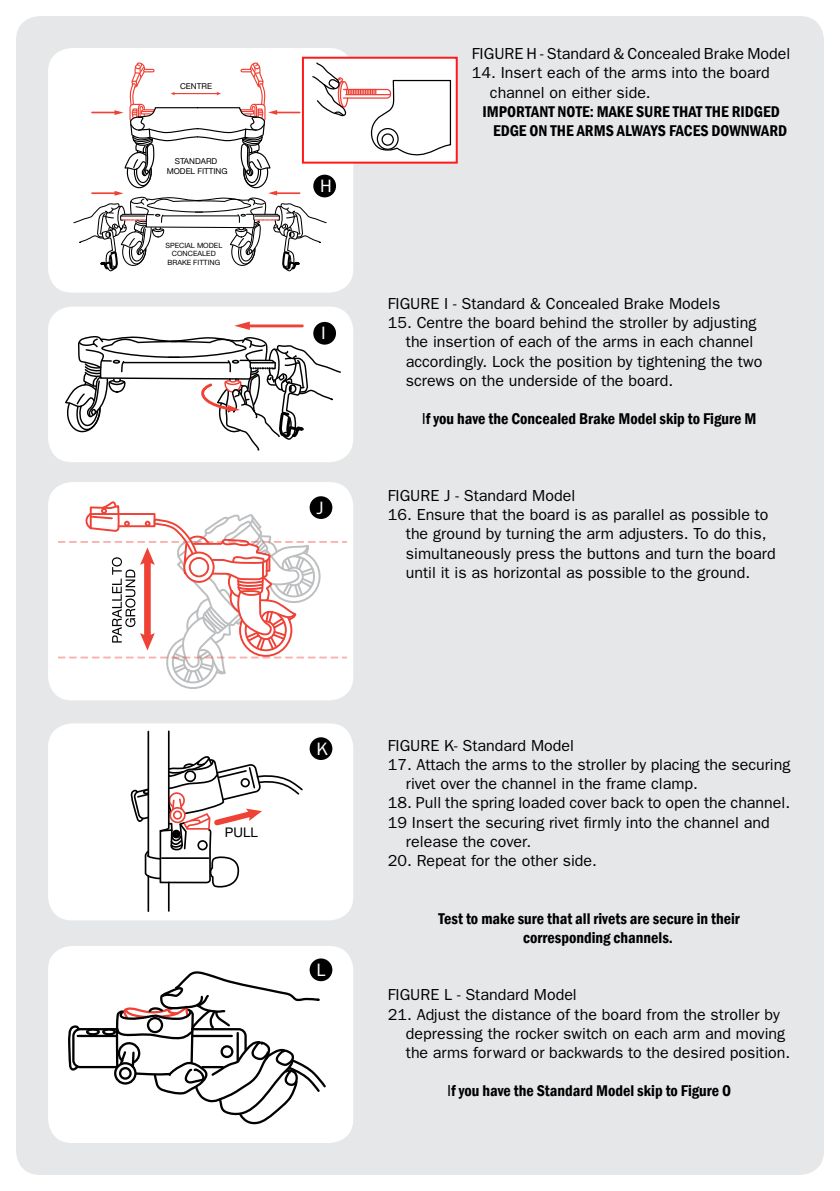
<style>
.page{position:relative;width:840px;height:1191px;background:#fff}
.page>*{position:absolute;margin:0;border:0;box-sizing:border-box;transform-origin:0 0}
.t1{font:18px "Franklin Gothic";color:#fff}
.t2{font:16px/19.2px "Franklin Gothic";color:#000}
.t3{font:600 condensed 16px/19.2px "Franklin Gothic";color:#000}
.t4{font:13.2px "Helvetica Neue";color:#000}
.t5{font:8.2px/9.8px "Helvetica Neue";color:#000;text-align:center}
.t6{font:7.2px/8.6px "Helvetica Neue";color:#000;text-align:center}
.s1{font-weight:400;font-stretch:normal}
</style>
<div class="page">
<div style="left:16px;top:16px;width:807px;height:1159px;background:#e6e7e8;border-radius:24px"></div>
<div style="left:48px;top:48px;width:305px;height:245px;background:#fff;border-radius:24px"></div>
<div style="left:48px;top:306px;width:305px;height:156px;background:#fff;border-radius:24px"></div>
<div style="left:48px;top:723px;width:305px;height:197px;background:#fff;border-radius:24px"></div>
<div style="left:48px;top:946px;width:305px;height:197px;background:#fff;border-radius:24px"></div>
<div style="left:48px;top:482px;width:305px;height:218px;background:#fff;border-radius:24px"></div>
<div style="left:303px;top:58px;width:153px;height:105px;background:#fff"></div>
<div style="left:302px;top:57px;width:155px;height:107px;border:2px solid #ff1a1a"></div>
<svg style="left:73px;top:61px;width:378px;height:211px"></svg>
<div style="left:313px;top:322px;width:23px;height:23px;background:#000;border-radius:50%"></div>
<hr style="left:247px;top:324px;width:55px;height:3px;background:#ef4135">
<svg style="left:234px;top:321px;width:16px;height:9px"></svg>
<svg style="left:65px;top:336px;width:276px;height:115px"></svg>
<svg style="left:58px;top:499px;width:288px;height:190px"></svg>
<div style="left:309px;top:496px;width:23px;height:23px;background:#000;border-radius:50%"></div>
<div style="left:309px;top:737px;width:23px;height:23px;background:#000;border-radius:50%"></div>
<div style="left:309px;top:958px;width:23px;height:23px;background:#000;border-radius:50%"></div>
<svg style="left:130px;top:730px;width:173px;height:182px"></svg>
<svg style="left:68px;top:967px;width:259px;height:157px"></svg>
<p class="t5" style="left:180px;top:81px;width:33px">CENTRE</p>
<p class="t5" style="left:167px;top:156px;width:62px">STANDARD<br>MODEL FITTING</p>
<p class="t6" style="left:165px;top:241px;width:58px">SPECIAL MODEL<br>CONCEALED<br>BRAKE FITTING</p>
<p class="t1" style="left:320px;top:176px;width:13px">H</p>
<p class="t1" style="left:321px;top:323px;width:6px">I</p>
<p class="t1" style="left:316px;top:497px;width:9px">J</p>
<p class="t2" style="left:471px;top:44px;width:319px">FIGURE H - Standard &amp; Concealed Brake Model</p>
<p class="t2" style="left:489px;top:63px;width:281px;text-indent:-18px">14. Insert each of the arms into the board channel on either side.</p>
<p class="t3" style="left:492px;top:102px;width:295px;text-indent:-11px">IMPORTANT NOTE: MAKE SURE THAT THE RIDGED<br>EDGE ON THE ARMS ALWAYS FACES DOWNWARD</p>
<p class="t2" style="left:387px;top:293px;width:334px">FIGURE I - Standard &amp; Concealed Brake Models</p>
<p class="t2" style="left:405px;top:313px;width:358px;text-indent:-18px">15. Centre the board behind the stroller by adjusting the insertion of each of the arms in each channel accordingly. Lock the position by tightening the two screws on the underside of the board.</p>
<p class="t3" style="left:421px;top:409px;width:336px"><span class="s1">I</span>f you have the Concealed Brake Model skip to Figure M</p>
<p class="t2" style="left:387px;top:485px;width:189px">FIGURE J - Standard Model</p>
<p class="t2" style="left:405px;top:505px;width:371px;text-indent:-18px">16. Ensure that the board is as parallel as possible to the ground by turning the arm adjusters. To do this, simultaneously press the buttons and turn the board until it is as horizontal as possible to the ground.</p>
<p class="t4" style="left:225px;top:824px;width:34px">PULL</p>
<p class="t1" style="left:316px;top:738px;width:13px">K</p>
<p class="t1" style="left:316px;top:959px;width:10px">L</p>
<p class="t2" style="left:387px;top:735px;width:187px">FIGURE K- Standard Model</p>
<p class="t2" style="left:405px;top:754px;width:386px;text-indent:-18px">17. Attach the arms to the stroller by placing the securing rivet over the channel in the frame clamp.</p>
<p class="t2" style="left:387px;top:793px;width:403px">18. Pull the spring loaded cover back to open the channel.</p>
<p class="t2" style="left:387px;top:812px;width:383px">19 Insert the securing rivet firmly into the channel and</p>
<p class="t2" style="left:405px;top:831px;width:127px">release the cover.</p>
<p class="t2" style="left:387px;top:850px;width:210px">20. Repeat for the other side.</p>
<p class="t3" style="left:523px;top:908px;width:218px;text-indent:-85px">Test to make sure that all rivets are secure in their corresponding channels.</p>
<p class="t2" style="left:387px;top:985px;width:190px">FIGURE L - Standard Model</p>
<p class="t2" style="left:405px;top:1004px;width:386px;text-indent:-18px">21. Adjust the distance of the board from the stroller by depressing the rocker switch on each arm and moving the arms forward or backwards to the desired position.</p>
<p class="t3" style="left:447px;top:1081px;width:285px"><span class="s1">I</span>f you have the Standard Model skip to Figure O</p>
</div>
